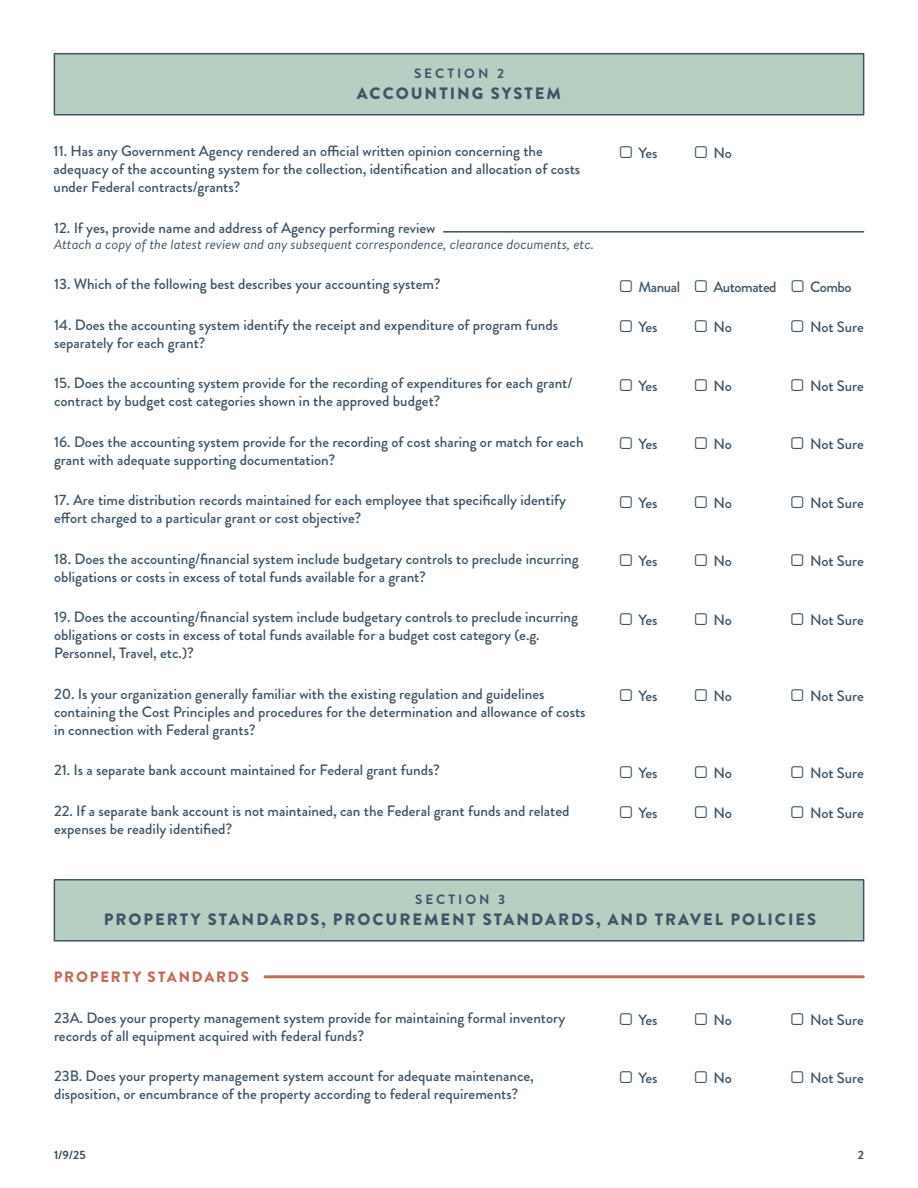
<style>
.page{position:relative;width:918px;height:1188px;background:#fff}
.page>*{position:absolute;margin:0;border:0;box-sizing:border-box;transform-origin:0 0}
.t1{font:900 16.5px "Brandon Grotesque";letter-spacing:.12em;color:#3e5567}
.t2{font:500 15px/18px "Brandon Grotesque";color:#3e5567}
.t3{font:900 15px "Brandon Text";letter-spacing:.12em;color:#c46c5b}
.t4{font:500 15px "Brandon Grotesque";letter-spacing:-.03em;color:#3e5567}
.t5{font:italic 13.5px "Brandon Text";color:#3e5567}
.t6{font:700 13.5px "Brandon Grotesque";letter-spacing:.22em;color:#3e5567}
.t7{font:700 12px "Brandon Grotesque";color:#3e5567}
</style>
<div class="page">
<div style="left:54px;top:53px;width:810px;height:63px;background:#b7cfc3;border:2px solid #3e5567"></div>
<div style="left:54px;top:879px;width:810px;height:63px;background:#b7cfc3;border:2px solid #3e5567"></div>
<hr style="left:444px;top:231px;width:420px;height:2px;background:#3e5567">
<hr style="left:265px;top:975px;width:598px;height:3px;background:#c46c5b">
<p class="t6" style="left:414px;top:64px;width:92px">SECTION 2</p>
<p class="t1" style="left:357px;top:82px;width:206px">ACCOUNTING SYSTEM</p>
<p class="t2" style="left:54px;top:142px;width:528px">11. Has any Government Agency rendered an official written opinion concerning the adequacy of the accounting system for the collection, identification and allocation of costs under Federal contracts/grants?</p>
<p class="t2" style="left:54px;top:219px;width:383px">12. If yes, provide name and address of Agency performing review</p>
<p class="t5" style="left:54px;top:235px;width:541px">Attach a copy of the latest review and any subsequent correspondence, clearance documents, etc.</p>
<p class="t2" style="left:54px;top:276px;width:388px">13. Which of the following best describes your accounting system?</p>
<p class="t2" style="left:54px;top:316px;width:506px">14. Does the accounting system identify the receipt and expenditure of program funds separately for each grant?</p>
<p class="t2" style="left:54px;top:375px;width:520px">15. Does the accounting system provide for the recording of expenditures for each grant/ contract by budget cost categories shown in the approved budget?</p>
<p class="t2" style="left:54px;top:433px;width:531px">16. Does the accounting system provide for the recording of cost sharing or match for each grant with adequate supporting documentation?</p>
<p class="t2" style="left:54px;top:492px;width:513px">17. Are time distribution records maintained for each employee that specifically identify effort charged to a particular grant or cost objective?</p>
<p class="t2" style="left:54px;top:550px;width:526px">18. Does the accounting/financial system include budgetary controls to preclude incurring obligations or costs in excess of total funds available for a grant?</p>
<p class="t2" style="left:54px;top:609px;width:526px">19. Does the accounting/financial system include budgetary controls to preclude incurring obligations or costs in excess of total funds available for a budget cost category (e.g.<br>Personnel, Travel, etc.)?</p>
<p class="t2" style="left:54px;top:685px;width:533px">20. Is your organization generally familiar with the existing regulation and guidelines containing the Cost Principles and procedures for the determination and allowance of costs in connection with Federal grants?</p>
<p class="t2" style="left:54px;top:762px;width:387px">21. Is a separate bank account maintained for Federal grant funds?</p>
<p class="t2" style="left:54px;top:802px;width:517px">22. If a separate bank account is not maintained, can the Federal grant funds and related expenses be readily identified?</p>
<p class="t2" style="left:638px;top:144px;width:21px">Yes</p>
<p class="t2" style="left:714px;top:144px;width:20px">No</p>
<p class="t2" style="left:638px;top:278px;width:43px">Manual</p>
<p class="t4" style="left:714px;top:276px;width:65px">Automated</p>
<p class="t2" style="left:810px;top:278px;width:43px">Combo</p>
<p class="t2" style="left:638px;top:318px;width:21px">Yes</p>
<p class="t2" style="left:714px;top:318px;width:20px">No</p>
<p class="t2" style="left:810px;top:318px;width:55px">Not Sure</p>
<p class="t2" style="left:638px;top:377px;width:21px">Yes</p>
<p class="t2" style="left:714px;top:377px;width:20px">No</p>
<p class="t2" style="left:810px;top:377px;width:55px">Not Sure</p>
<p class="t2" style="left:638px;top:435px;width:21px">Yes</p>
<p class="t2" style="left:714px;top:435px;width:20px">No</p>
<p class="t2" style="left:810px;top:435px;width:55px">Not Sure</p>
<p class="t2" style="left:638px;top:494px;width:21px">Yes</p>
<p class="t2" style="left:714px;top:494px;width:20px">No</p>
<p class="t2" style="left:810px;top:494px;width:55px">Not Sure</p>
<p class="t2" style="left:638px;top:552px;width:21px">Yes</p>
<p class="t2" style="left:714px;top:552px;width:20px">No</p>
<p class="t2" style="left:810px;top:552px;width:55px">Not Sure</p>
<p class="t2" style="left:638px;top:611px;width:21px">Yes</p>
<p class="t2" style="left:714px;top:611px;width:20px">No</p>
<p class="t2" style="left:810px;top:611px;width:55px">Not Sure</p>
<p class="t2" style="left:638px;top:687px;width:21px">Yes</p>
<p class="t2" style="left:714px;top:687px;width:20px">No</p>
<p class="t2" style="left:810px;top:687px;width:55px">Not Sure</p>
<p class="t2" style="left:638px;top:764px;width:21px">Yes</p>
<p class="t2" style="left:638px;top:804px;width:21px">Yes</p>
<p class="t2" style="left:714px;top:764px;width:20px">No</p>
<p class="t2" style="left:714px;top:804px;width:20px">No</p>
<p class="t2" style="left:810px;top:764px;width:55px">Not Sure</p>
<p class="t2" style="left:810px;top:804px;width:55px">Not Sure</p>
<p class="t6" style="left:415px;top:890px;width:92px">SECTION 3</p>
<p class="t1" style="left:104px;top:908px;width:714px">PROPERTY STANDARDS, PROCUREMENT STANDARDS, AND TRAVEL POLICIES</p>
<p class="t3" style="left:54px;top:966px;width:197px">PROPERTY STANDARDS</p>
<p class="t2" style="left:54px;top:1009px;width:513px">23A. Does your property management system provide for maintaining formal inventory records of all equipment acquired with federal funds?</p>
<p class="t2" style="left:54px;top:1067px;width:481px">23B. Does your property management system account for adequate maintenance, disposition, or encumbrance of the property according to federal requirements?</p>
<p class="t2" style="left:638px;top:1011px;width:21px">Yes</p>
<p class="t2" style="left:638px;top:1069px;width:21px">Yes</p>
<p class="t2" style="left:714px;top:1011px;width:20px">No</p>
<p class="t2" style="left:714px;top:1069px;width:20px">No</p>
<p class="t2" style="left:810px;top:1011px;width:55px">Not Sure</p>
<p class="t2" style="left:810px;top:1069px;width:55px">Not Sure</p>
<p class="t7" style="left:54px;top:1146px;width:33px">1/9/25</p>
<p class="t7" style="left:858px;top:1146px;width:8px">2</p>
</div>
